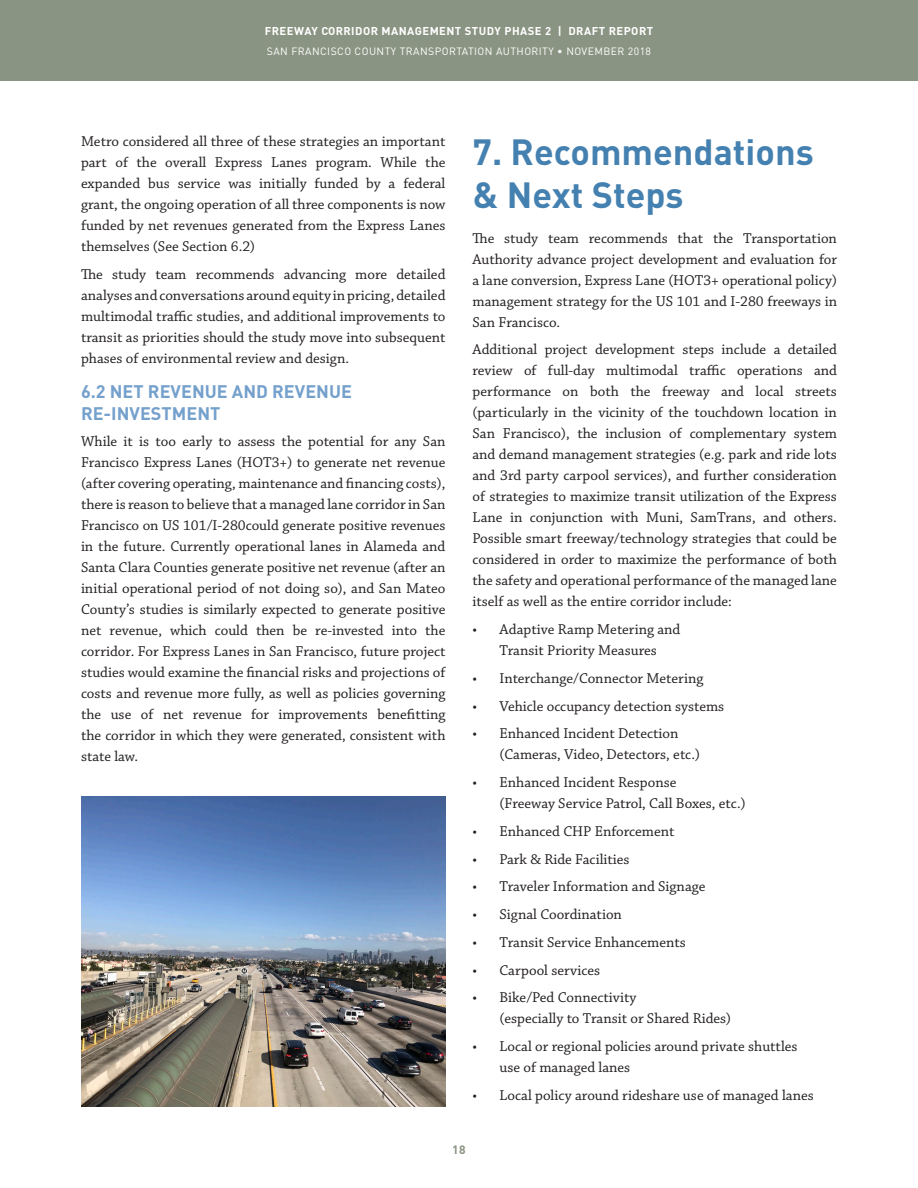
<style>
.page{position:relative;width:918px;height:1188px;background:#fff}
.page>*{position:absolute;margin:0;border:0;box-sizing:border-box;transform-origin:0 0}
.Main_Header{font:700 36px/43.2px "DIN";color:#4581b0}
.Sub-Header{font:700 18px/21.6px "DIN";color:#74a0cc}
.Body_Copy{font:15px/21px "Chaparral Pro";color:#231f20;text-align:justify}
.Body_Copy_Bullets{font:15px/21px "Chaparral Pro";color:#231f20}
.t1{font:700 12px "DIN";color:#8a9482}
.t2{font:700 11.25px "DIN";letter-spacing:.04em;color:#fff}
.t3{font:10.5px "DIN";letter-spacing:.04em;color:#fff}
</style>
<div class="page">
<div style="left:0;top:0;width:918px;height:81px;background:#8a9482"></div>
<img style="left:81px;top:796px;width:365px;height:311px">
<p class="t2" style="left:265px;top:24px;width:390px">FREEWAY CORRIDOR MANAGEMENT STUDY PHASE 2 | DRAFT REPORT</p>
<p class="t3" style="left:267px;top:45px;width:386px">SAN FRANCISCO COUNTY TRANSPORTATION AUTHORITY • NOVEMBER 2018</p>
<p class="Body_Copy" style="left:81px;top:131px;width:366px">Metro considered all three of these strategies an important part of the overall Express Lanes program. While the expanded bus service was initially funded by a federal grant, the ongoing operation of all three components is now funded by net revenues generated from the Express Lanes themselves (See Section 6.2)</p>
<p class="Body_Copy" style="left:81px;top:264px;width:366px">The study team recommends advancing more detailed analyses and conversations around equity in pricing, detailed multimodal traffic studies, and additional improvements to transit as priorities should the study move into subsequent phases of environmental review and design.</p>
<p class="Sub-Header" style="left:81px;top:380px;width:272px">6.2 NET REVENUE AND REVENUE<br>RE-INVESTMENT</p>
<p class="Body_Copy" style="left:81px;top:431px;width:366px">While it is too early to assess the potential for any San Francisco Express Lanes (HOT3+) to generate net revenue (after covering operating, maintenance and financing costs), there is reason to believe that a managed lane corridor in San Francisco on US 101/I-280could generate positive revenues in the future. Currently operational lanes in Alameda and Santa Clara Counties generate positive net revenue (after an initial operational period of not doing so), and San Mateo County’s studies is similarly expected to generate positive net revenue, which could then be re-invested into the corridor. For Express Lanes in San Francisco, future project studies would examine the financial risks and projections of costs and revenue more fully, as well as policies governing the use of net revenue for improvements benefitting the corridor in which they were generated, consistent with state law.</p>
<p class="Main_Header" style="left:472px;top:129px;width:343px">7. Recommendations &amp; Next Steps</p>
<p class="Body_Copy" style="left:472px;top:228px;width:366px">The study team recommends that the Transportation Authority advance project development and evaluation for a lane conversion, Express Lane (HOT3+ operational policy) management strategy for the US 101 and I-280 freeways in San Francisco.</p>
<p class="Body_Copy" style="left:472px;top:340px;width:366px">Additional project development steps include a detailed review of full-day multimodal traffic operations and performance on both the freeway and local streets (particularly in the vicinity of the touchdown location in San Francisco), the inclusion of complementary system and demand management strategies (e.g. park and ride lots and 3rd party carpool services), and further consideration of strategies to maximize transit utilization of the Express Lane in conjunction with Muni, SamTrans, and others.<br>Possible smart freeway/technology strategies that could be considered in order to maximize the performance of both the safety and operational performance of the managed lane itself as well as the entire corridor include:</p>
<p class="Body_Copy_Bullets" style="left:472px;top:619px;width:209px;text-align:center">• Adaptive Ramp Metering and<br>Transit Priority Measures</p>
<p class="Body_Copy_Bullets" style="left:472px;top:668px;width:232px">• Interchange/Connector Metering</p>
<p class="Body_Copy_Bullets" style="left:472px;top:696px;width:253px">• Vehicle occupancy detection systems</p>
<p class="Body_Copy_Bullets" style="left:500px;top:724px;width:202px;text-indent:-27px">• Enhanced Incident Detection (Cameras, Video, Detectors, etc.)</p>
<p class="Body_Copy_Bullets" style="left:500px;top:772px;width:248px;text-indent:-27px">• Enhanced Incident Response<br>(Freeway Service Patrol, Call Boxes, etc.)</p>
<p class="Body_Copy_Bullets" style="left:472px;top:821px;width:203px">• Enhanced CHP Enforcement</p>
<p class="Body_Copy_Bullets" style="left:472px;top:849px;width:159px">• Park &amp; Ride Facilities</p>
<p class="Body_Copy_Bullets" style="left:472px;top:877px;width:235px">• Traveler Information and Signage</p>
<p class="Body_Copy_Bullets" style="left:472px;top:904px;width:151px">• Signal Coordination</p>
<p class="Body_Copy_Bullets" style="left:472px;top:932px;width:215px">• Transit Service Enhancements</p>
<p class="Body_Copy_Bullets" style="left:472px;top:960px;width:129px">• Carpool services</p>
<p class="Body_Copy_Bullets" style="left:500px;top:988px;width:233px;text-indent:-27px">• Bike/Ped Connectivity<br>(especially to Transit or Shared Rides)</p>
<p class="Body_Copy_Bullets" style="left:500px;top:1036px;width:300px;text-indent:-27px">• Local or regional policies around private shuttles use of managed lanes</p>
<p class="Body_Copy_Bullets" style="left:472px;top:1085px;width:343px">• Local policy around rideshare use of managed lanes</p>
<p class="t1" style="left:452px;top:1141px;width:15px">18</p>
</div>
